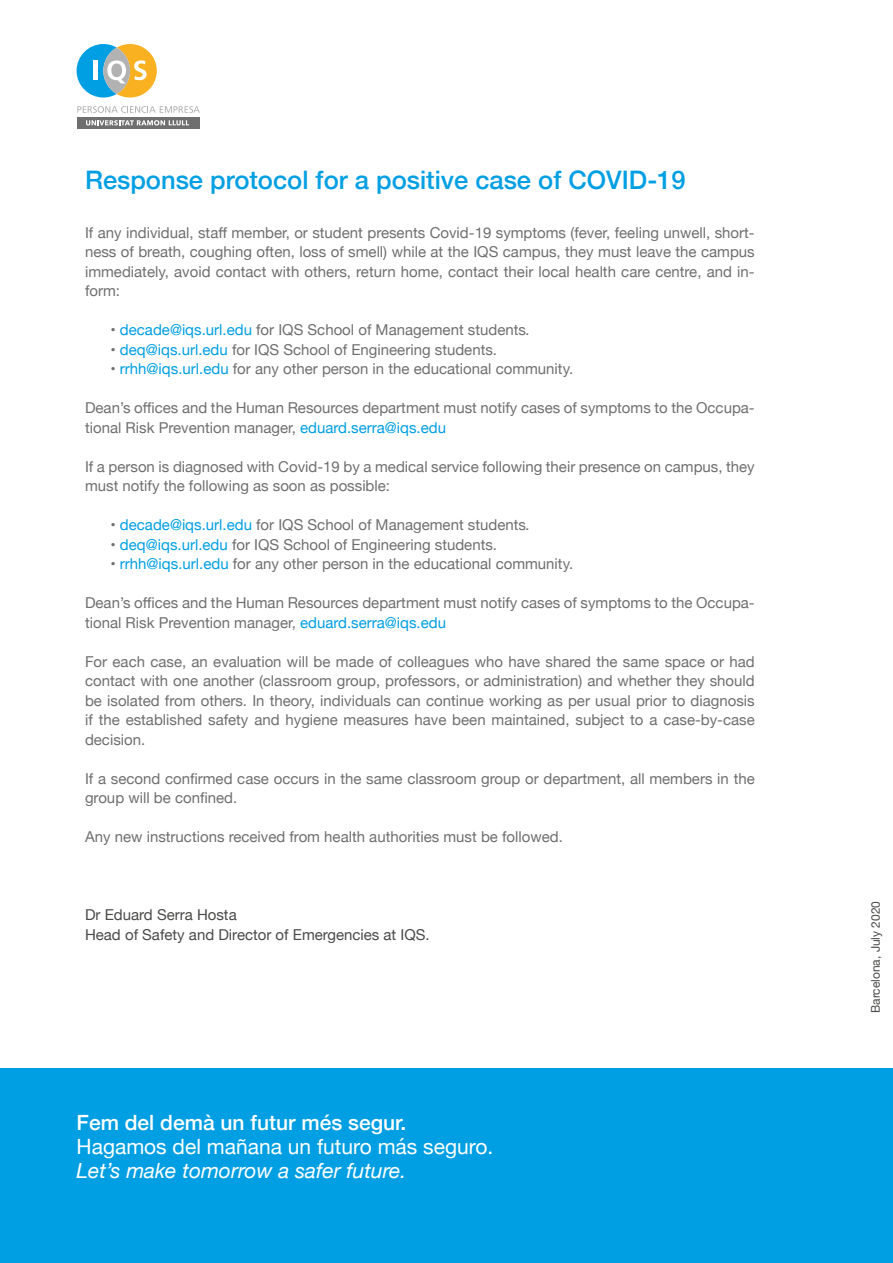
<style>
.page{position:relative;width:893px;height:1263px;background:#fff}
.page>*{position:absolute;margin:0;border:0;box-sizing:border-box;transform-origin:0 0}
.t1{font:500 25.5px "Helvetica Neue";color:#009fe3}
.t2{font:21px "Helvetica Neue";color:#fff}
.t3{font:italic 21px "Helvetica Neue";color:#fff}
.t4{font:500 21px "Helvetica Neue";color:#fff}
.t5{font:15px/19.5px "Helvetica Neue";color:#706f6f}
.t6{font:15px/19.5px "Helvetica Neue";color:#4a4a49}
.t7{font:12px "Helvetica Neue";color:#4a4a49}
.s1{color:#009fe3}
.s2{font-style:italic}
</style>
<div class="page">
<div style="left:0;top:1069px;width:893px;height:194px;background:#009fe3"></div>
<div style="left:77px;top:117px;width:123px;height:11px;background:#706f6f"></div>
<svg style="left:86px;top:120px;width:103px;height:5px"></svg>
<svg style="left:77px;top:106px;width:123px;height:7px"></svg>
<svg style="left:77px;top:44px;width:80px;height:54px"></svg>
<h1 class="t1" style="left:85px;top:159px;width:602px">Response protocol for a positive case of COVID-19</h1>
<p class="t5" style="left:85px;top:223px;width:671px;text-align:justify">If any individual, staff member, or student presents Covid-19 symptoms (fever, feeling unwell, short&shy;ness of breath, coughing often, loss of smell) while at the IQS campus, they must leave the campus immediately, avoid contact with others, return home, contact their local health care centre, and in&shy;form:</p>
<p class="t5" style="left:111px;top:321px;width:421px">• <span class="s1">decade@iqs.url.edu</span> for IQS School of Management students<span class="s2">.</span></p>
<p class="t5" style="left:111px;top:340px;width:388px">• <span class="s1">deq@iqs.url.edu</span> for IQS School of Engineering students.</p>
<p class="t5" style="left:111px;top:360px;width:464px">• <span class="s1">rrhh@iqs.url.edu</span> for any other person in the educational community.</p>
<p class="t5" style="left:85px;top:399px;width:671px">Dean’s offices and the Human Resources department must notify cases of symptoms to the Occupa&shy;tional Risk Prevention manager, <span class="s1">eduard.serra@iqs.edu</span></p>
<p class="t5" style="left:85px;top:457px;width:671px">If a person is diagnosed with Covid-19 by a medical service following their presence on campus, they must notify the following as soon as possible:</p>
<p class="t5" style="left:111px;top:516px;width:421px">• <span class="s1">decade@iqs.url.edu</span> for IQS School of Management students<span class="s2">.</span></p>
<p class="t5" style="left:111px;top:535px;width:388px">• <span class="s1">deq@iqs.url.edu</span> for IQS School of Engineering students.</p>
<p class="t5" style="left:111px;top:555px;width:464px">• <span class="s1">rrhh@iqs.url.edu</span> for any other person in the educational community.</p>
<p class="t5" style="left:85px;top:594px;width:671px">Dean’s offices and the Human Resources department must notify cases of symptoms to the Occupa&shy;tional Risk Prevention manager, <span class="s1">eduard.serra@iqs.edu</span></p>
<p class="t5" style="left:85px;top:652px;width:671px;text-align:justify">For each case, an evaluation will be made of colleagues who have shared the same space or had contact with one another (classroom group, professors, or administration) and whether they should be isolated from others. In theory, individuals can continue working as per usual prior to diagnosis if the established safety and hygiene measures have been maintained, subject to a case-by-case decision.</p>
<p class="t5" style="left:85px;top:769px;width:671px">If a second confirmed case occurs in the same classroom group or department, all members in the group will be confined.</p>
<p class="t5" style="left:85px;top:828px;width:479px">Any new instructions received from health authorities must be followed.</p>
<p class="t6" style="left:85px;top:906px;width:346px">Dr Eduard Serra Hosta<br>Head of Safety and Director of Emergencies at IQS.</p>
<h2 class="t4" style="left:77px;top:1105px;width:331px">Fem del demà un futur més segur.</h2>
<h2 class="t2" style="left:77px;top:1131px;width:418px">Hagamos del mañana un futuro más seguro.</h2>
<h2 class="t3" style="left:77px;top:1155px;width:331px">Let’s make tomorrow a safer future.</h2>
<p class="t7" style="left:867px;top:1013px;width:114px;rotate:-90deg">Barcelona, July 2020</p>
</div>
